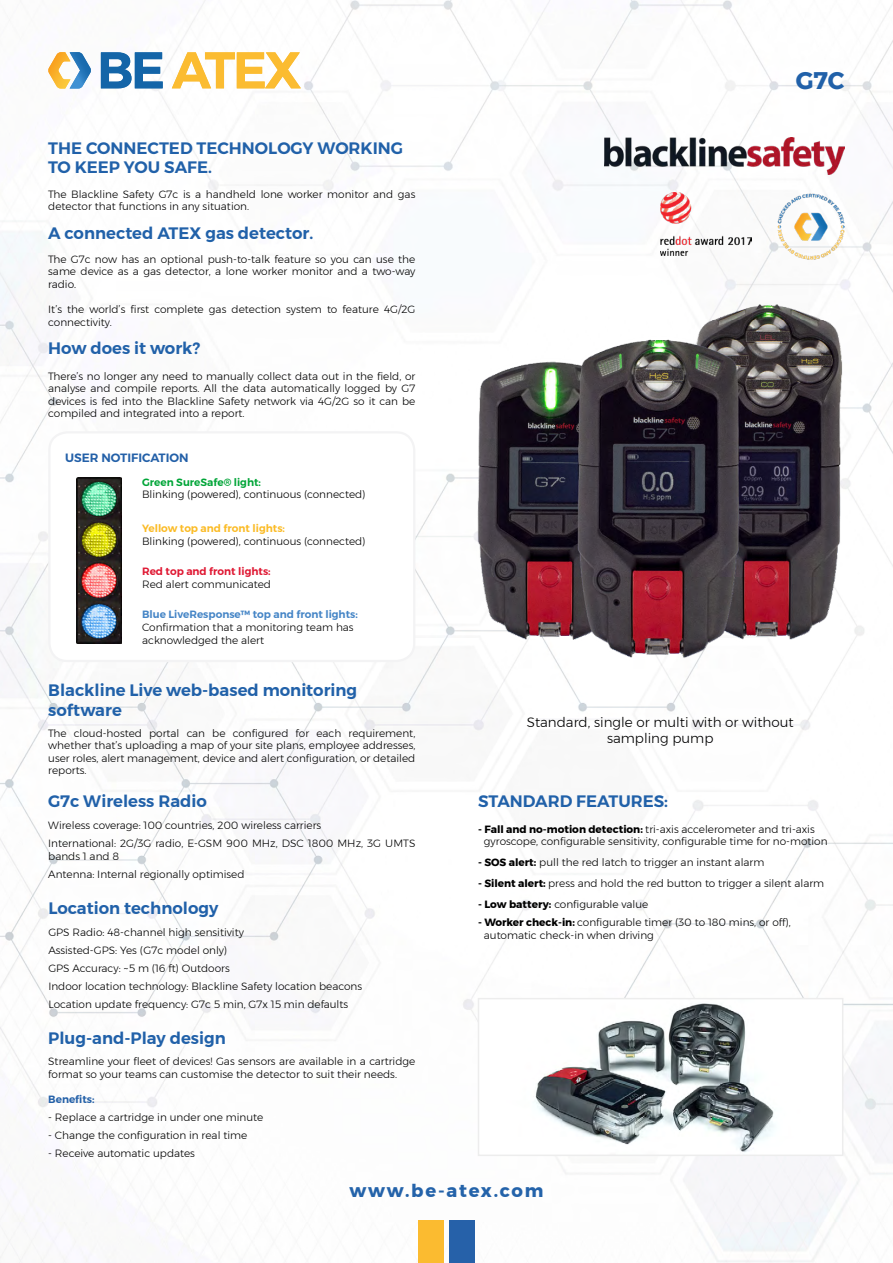
<style>
.page{position:relative;width:893px;height:1263px;background:#fff}
.page>*{position:absolute;margin:0;border:0;box-sizing:border-box;transform-origin:0 0}
.t1{font:700 24px "Montserrat";color:#2161a9}
.t2{font:700 18px "Montserrat";letter-spacing:.1em;color:#2463aa}
.t3{font:600 16.5px/19.8px "Montserrat";color:#2161a9}
.t4{font:300 13.5px/16.2px "Montserrat";color:#000;text-align:center}
.t5{font:600 12px "Montserrat";color:#2360a8}
.t6{font:300 10.5px/12.6px "Montserrat";color:#000}
.t7{font:600 10.5px "Montserrat";color:#4585c6}
.t8{font:600 10.5px "Montserrat";color:#fbbb25}
.t9{font:600 10.5px "Montserrat";color:#df1732}
.t10{font:600 10.5px "Montserrat";color:#00a538}
.t11{font:600 10.5px "Montserrat";color:#2360a8}
.s1{font-weight:700}
</style>
<div class="page">
<img style="left:0;top:0;width:893px;height:1263px">
<div style="left:418px;top:1220px;width:25px;height:43px;background:#fbbb30"></div>
<div style="left:450px;top:1220px;width:25px;height:43px;background:#2661a9"></div>
<svg style="left:48px;top:52px;width:43px;height:37px"></svg>
<svg style="left:101px;top:52px;width:62px;height:37px"></svg>
<svg style="left:172px;top:52px;width:129px;height:37px"></svg>
<div style="left:49px;top:432px;width:365px;height:229px;background:#fff;border-radius:18px"></div>
<div style="left:48px;top:431px;width:367px;height:231px;border:2px solid #f3f3f4;border-radius:18px"></div>
<img style="left:77px;top:478px;width:44px;height:166px">
<img style="left:605px;top:138px;width:239px;height:36px">
<img style="left:477px;top:302px;width:365px;height:359px">
<img style="left:481px;top:1001px;width:359px;height:152px">
<div style="left:478px;top:998px;width:365px;height:158px;border:2px solid #ededed"></div>
<img style="left:778px;top:193px;width:67px;height:66px">
<img style="left:660px;top:193px;width:91px;height:62px">
<h3 class="t3" style="left:48px;top:138px;width:356px">THE CONNECTED TECHNOLOGY WORKING<br>TO KEEP YOU SAFE.</h3>
<p class="t6" style="left:48px;top:188px;width:369px">The Blackline Safety G7c is a handheld lone worker monitor and gas detector that functions in any situation.</p>
<h3 class="t3" style="left:48px;top:223px;width:267px">A connected ATEX gas detector.</h3>
<p class="t6" style="left:48px;top:253px;width:369px;text-align:justify">The G7c now has an optional push-to-talk feature so you can use the same device as a gas detector, a lone worker monitor and a two-way radio.</p>
<p class="t6" style="left:48px;top:303px;width:369px">It’s the world’s first complete gas detection system to feature 4G/2G connectivity.</p>
<h3 class="t3" style="left:48px;top:338px;width:153px">How does it work?</h3>
<p class="t6" style="left:48px;top:369px;width:369px;text-align:justify">There’s no longer any need to manually collect data out in the field, or analyse and compile reports. All the data automatically logged by G7 devices is fed into the Blackline Safety network via 4G/2G so it can be compiled and integrated into a report.</p>
<p class="t5" style="left:65px;top:448px;width:125px">USER NOTIFICATION</p>
<p class="t10" style="left:142px;top:474px;width:120px">Green SureSafe® light:</p>
<p class="t6" style="left:142px;top:488px;width:225px">Blinking (powered), continuous (connected)</p>
<p class="t8" style="left:142px;top:520px;width:144px">Yellow top and front lights:</p>
<p class="t6" style="left:142px;top:534px;width:225px">Blinking (powered), continuous (connected)</p>
<p class="t9" style="left:142px;top:563px;width:130px">Red top and front lights:</p>
<p class="t6" style="left:142px;top:578px;width:130px">Red alert communicated</p>
<p class="t7" style="left:142px;top:606px;width:217px">Blue LiveResponse™ top and front lights:</p>
<p class="t6" style="left:142px;top:621px;width:213px">Confirmation that a monitoring team has acknowledged the alert</p>
<h3 class="t3" style="left:48px;top:680px;width:310px">Blackline Live web-based monitoring software</h3>
<p class="t6" style="left:48px;top:726px;width:369px;text-align:justify">The cloud-hosted portal can be configured for each requirement, whether that’s uploading a map of your site plans, employee addresses, user roles, alert management, device and alert configuration, or detailed reports.</p>
<h3 class="t3" style="left:48px;top:792px;width:160px">G7c Wireless Radio</h3>
<p class="t6" style="left:48px;top:816px;width:369px;line-height:18px">Wireless coverage: 100 countries, 200 wireless carriers<br>International: 2G/3G radio, E-GSM 900 MHz, DSC 1800 MHz, 3G UMTS</p>
<p class="t6" style="left:48px;top:847px;width:198px;line-height:18px">bands 1 and 8<br>Antenna: Internal regionally optimised</p>
<h3 class="t3" style="left:48px;top:898px;width:172px">Location technology</h3>
<p class="t6" style="left:48px;top:923px;width:315px;line-height:18px">GPS Radio: 48-channel high sensitivity<br>Assisted-GPS: Yes (G7c model only)<br>GPS Accuracy: ~5 m (16 ft) Outdoors<br>Indoor location technology: Blackline Safety location beacons Location update frequency: G7c 5 min, G7x 15 min defaults</p>
<h3 class="t3" style="left:48px;top:1029px;width:179px">Plug-and-Play design</h3>
<p class="t6" style="left:48px;top:1055px;width:369px">Streamline your fleet of devices! Gas sensors are available in a cartridge format so your teams can customise the detector to suit their needs.</p>
<p class="t11" style="left:48px;top:1091px;width:48px">Benefits:</p>
<p class="t6" style="left:48px;top:1111px;width:217px">- Replace a cartridge in under one minute</p>
<p class="t6" style="left:48px;top:1129px;width:201px">- Change the configuration in real time</p>
<p class="t6" style="left:48px;top:1147px;width:148px">- Receive automatic updates</p>
<h1 class="t1" style="left:796px;top:61px;width:50px">G7C</h1>
<p class="t4" style="left:527px;top:714px;width:268px">Standard, single or multi with or without sampling pump</p>
<h3 class="t3" style="left:478px;top:792px;width:191px">STANDARD FEATURES:</h3>
<p class="t6" style="left:484px;top:823px;width:345px;text-indent:-6px"><span class="s1">- Fall and no-motion detection:</span> tri-axis accelerometer and tri-axis gyroscope, configurable sensitivity, configurable time for no-motion</p>
<p class="t6" style="left:478px;top:856px;width:288px"><span class="s1">- SOS alert:</span> pull the red latch to trigger an instant alarm</p>
<p class="t6" style="left:478px;top:877px;width:348px"><span class="s1">- Silent alert:</span> press and hold the red button to trigger a silent alarm</p>
<p class="t6" style="left:478px;top:898px;width:172px"><span class="s1">- Low battery:</span> configurable value</p>
<p class="t6" style="left:484px;top:916px;width:308px;text-indent:-6px"><span class="s1">- Worker check-in:</span> configurable timer (30 to 180 mins, or off), automatic check-in when driving</p>
<h2 class="t2" style="left:349px;top:1176px;width:196px">www.be-atex.com</h2>
</div>
